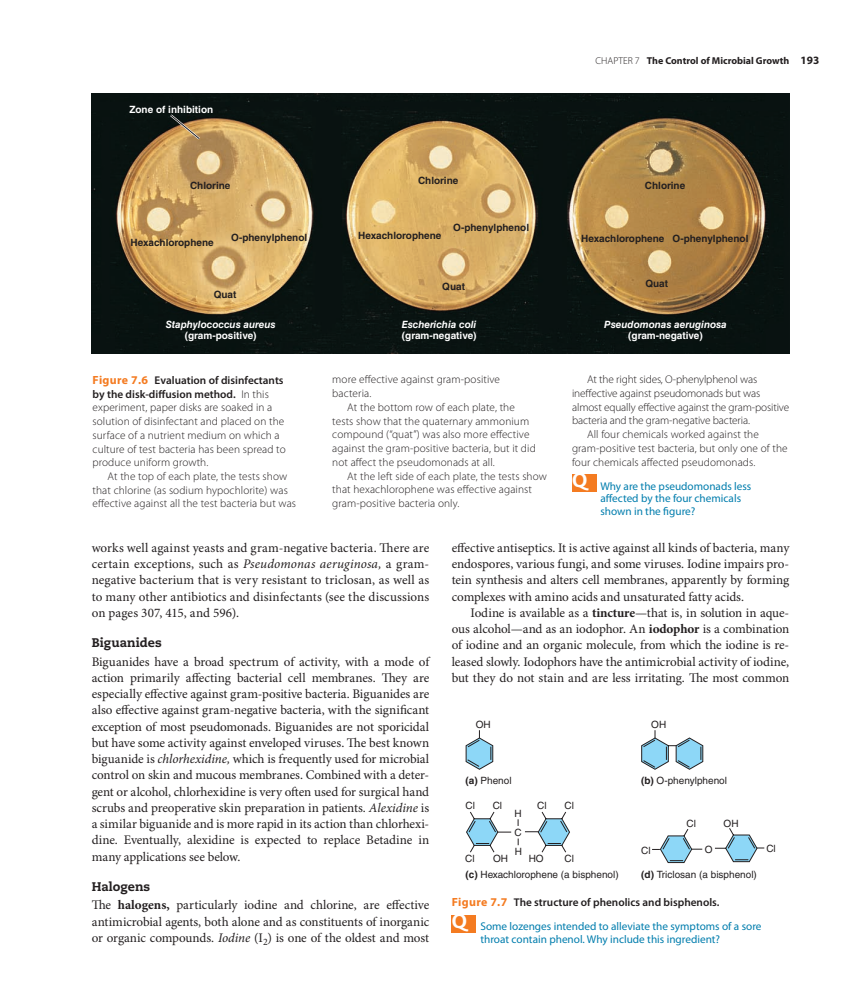
<style>
.page{position:relative;width:865px;height:1000px;background:#fff}
.page>*{position:absolute;margin:0;border:0;box-sizing:border-box;transform-origin:0 0}
.t1{font:13.12px/16.2px "Minion Pro";letter-spacing:-.005em;color:#231f20;text-align:justify}
.t2{font:800 12.5px "Caecilia LT Std";color:#231f20}
.t3{font:300 11.25px "Myriad Pro";letter-spacing:.01em;color:#231f20}
.t4{font:11.25px/12.5px "Myriad Pro";color:#007dad}
.t5{font:300 11.25px "Myriad Pro";letter-spacing:-.01em;color:#231f20}
.t6{font:600 11.25px "Myriad Pro";color:#231f20}
.t7{font:700 10px "Helvetica LT Std";color:#231f20}
.t8{font:10px/15.2px "Helvetica LT Std";color:#231f20}
.t9{font:italic 700 10px/11.2px "Helvetica LT Std";color:#fff;text-align:center}
.t10{font:700 10px "Myriad Pro";color:#231f20}
.t11{font:700 10px "Helvetica LT Std";color:#fff}
.s1{font-weight:300}
.s2{font-size:11.25px}
.s3{font-style:normal}
.s4{font-weight:700;font-size:11.88px;color:#f47b21}
.s5{font-style:italic}
.s6{font-weight:700}
.s7{font-weight:600;color:#231f20}
</style>
<div class="page">
<svg style="left:465px;top:730px;width:227px;height:33px"></svg>
<svg style="left:467px;top:739px;width:291px;height:123px"></svg>
<div style="left:452px;top:915px;width:24px;height:17px;background:#f47b21"></div>
<img style="left:92px;top:93px;width:697px;height:260px">
<svg style="left:168px;top:112px;width:34px;height:30px"></svg>
<div style="left:572px;top:475px;width:24px;height:17px;background:#f47b21"></div>
<p class="t10" style="left:595px;top:54px;width:225px"><span class="s1">Chapter 7</span> The Control of Microbial Growth <span class="s2">193</span></p>
<p class="t11" style="left:129px;top:103px;width:85px">Zone of inhibition</p>
<p class="t7" style="left:190px;top:179px;width:42px">Chlorine</p>
<p class="t7" style="left:418px;top:174px;width:42px">Chlorine</p>
<p class="t7" style="left:645px;top:179px;width:42px">Chlorine</p>
<p class="t7" style="left:130px;top:237px;width:85px">Hexachlorophene</p>
<p class="t7" style="left:231px;top:231px;width:77px">O-phenylphenol</p>
<p class="t7" style="left:214px;top:288px;width:24px">Quat</p>
<p class="t7" style="left:358px;top:230px;width:85px">Hexachlorophene</p>
<p class="t7" style="left:453px;top:221px;width:77px">O-phenylphenol</p>
<p class="t7" style="left:442px;top:281px;width:24px">Quat</p>
<p class="t7" style="left:581px;top:232px;width:169px">Hexachlorophene O-phenylphenol</p>
<p class="t7" style="left:645px;top:277px;width:24px">Quat</p>
<p class="t9" style="left:166px;top:319px;width:111px">Staphylococcus aureus <span class="s3">(gram-positive)</span></p>
<p class="t9" style="left:402px;top:319px;width:76px;text-align:left">Escherichia coli <span class="s3">(gram-negative)</span></p>
<p class="t9" style="left:604px;top:319px;width:124px">Pseudomonas aeruginosa <span class="s3">(gram-negative)</span></p>
<p class="t6" style="left:93px;top:373px;width:193px"><span class="s4">Figure 7.6</span> Evaluation of disinfectants</p>
<p class="t6" style="left:93px;top:387px;width:178px">by the disk-diffusion method. <span class="s1">In this</span></p>
<p class="t3" style="left:93px;top:401px;width:181px">experiment, paper disks are soaked in a</p>
<p class="t3" style="left:93px;top:415px;width:193px">solution of disinfectant and placed on the</p>
<p class="t3" style="left:93px;top:429px;width:189px">surface of a nutrient medium on which a</p>
<p class="t3" style="left:93px;top:443px;width:195px">culture of test bacteria has been spread to</p>
<p class="t3" style="left:93px;top:456px;width:117px">produce uniform growth.</p>
<p class="t3" style="left:108px;top:470px;width:181px">At the top of each plate, the tests show</p>
<p class="t3" style="left:93px;top:484px;width:197px">that chlorine (as sodium hypochlorite) was</p>
<p class="t3" style="left:93px;top:498px;width:205px">effective against all the test bacteria but was</p>
<p class="t3" style="left:332px;top:373px;width:169px">more effective against gram-positive</p>
<p class="t3" style="left:332px;top:387px;width:41px">bacteria.</p>
<p class="t3" style="left:347px;top:401px;width:169px">At the bottom row of each plate, the</p>
<p class="t3" style="left:332px;top:415px;width:198px">tests show that the quaternary ammonium</p>
<p class="t3" style="left:332px;top:428px;width:199px">compound (“quat”) was also more effective</p>
<p class="t3" style="left:332px;top:442px;width:205px">against the gram-positive bacteria, but it did</p>
<p class="t3" style="left:332px;top:456px;width:164px">not affect the pseudomonads at all.</p>
<p class="t3" style="left:347px;top:470px;width:201px">At the left side of each plate, the tests show</p>
<p class="t3" style="left:332px;top:483px;width:201px">that hexachlorophene was effective against</p>
<p class="t3" style="left:332px;top:497px;width:129px">gram-positive bacteria only.</p>
<p class="t5" style="left:587px;top:373px;width:172px">At the right sides, O-phenylphenol was</p>
<p class="t5" style="left:572px;top:387px;width:190px">ineffective against pseudomonads but was</p>
<p class="t5" style="left:572px;top:401px;width:219px">almost equally effective against the gram-positive</p>
<p class="t5" style="left:572px;top:415px;width:180px">bacteria and the gram-negative bacteria.</p>
<p class="t3" style="left:587px;top:428px;width:173px">All four chemicals worked against the</p>
<p class="t3" style="left:572px;top:442px;width:217px">gram-positive test bacteria, but only one of the</p>
<p class="t3" style="left:572px;top:456px;width:185px">four chemicals affected pseudomonads.</p>
<p class="t4" style="left:600px;top:479px;width:153px;text-indent:-28px"><sup>Q</sup> Why are the pseudomonads less affected by the four chemicals shown in the figure?</p>
<p class="t1" style="left:92px;top:540px;width:339px">works well against yeasts and gram-negative bacteria. There are certain exceptions, such as <span class="s5">Pseudomonas aeruginosa,</span> a gram&shy;negative bacterium that is very resistant to triclosan, as well as to many other antibiotics and disinfectants (see the discussions on pages 307, 415, and 596).</p>
<p class="t2" style="left:92px;top:635px;width:72px">Biguanides</p>
<p class="t1" style="left:92px;top:654px;width:339px">Biguanides have a broad spectrum of activity, with a mode of action primarily affecting bacterial cell membranes. They are especially effective against gram-positive bacteria. Biguanides are also effective against gram-negative bacteria, with the significant exception of most pseudomonads. Biguanides are not sporicidal but have some activity against enveloped viruses. The best known biguanide is <span class="s5">chlorhexidine,</span> which is frequently used for microbial control on skin and mucous membranes. Combined with a deter&shy;gent or alcohol, chlorhexidine is very often used for surgical hand scrubs and preoperative skin preparation in patients. <span class="s5">Alexidine</span> is a similar biguanide and is more rapid in its action than chlorhexi&shy;dine. Eventually, alexidine is expected to replace Betadine in many applications see below.</p>
<p class="t2" style="left:92px;top:878px;width:60px">Halogens</p>
<p class="t1" style="left:92px;top:898px;width:339px">The <span class="s6">halogens,</span> particularly iodine and chlorine, are effective antimicrobial agents, both alone and as constituents of inorganic or organic compounds. <span class="s5">Iodine</span> (I<sub>2</sub>) is one of the oldest and most</p>
<p class="t1" style="left:452px;top:540px;width:339px">effective antiseptics. It is active against all kinds of bacteria, many</p>
<p class="t1" style="left:452px;top:556px;width:339px">endospores, various fungi, and some viruses. Iodine impairs pro-</p>
<p class="t1" style="left:452px;top:573px;width:339px">tein synthesis and alters cell membranes, apparently by forming</p>
<p class="t1" style="left:452px;top:589px;width:294px">complexes with amino acids and unsaturated fatty acids.</p>
<p class="t1" style="left:470px;top:605px;width:320px">Iodine is available as a <span class="s6">tincture</span>—that is, in solution in aque-</p>
<p class="t1" style="left:452px;top:621px;width:339px">ous alcohol—and as an iodophor. An <span class="s6">iodophor</span> is a combination</p>
<p class="t1" style="left:452px;top:638px;width:339px">of iodine and an organic molecule, from which the iodine is re-</p>
<p class="t1" style="left:452px;top:654px;width:339px">leased slowly. Iodophors have the antimicrobial activity of iodine,</p>
<p class="t1" style="left:452px;top:670px;width:339px">but they do not stain and are less irritating. The most common</p>
<p class="t8" style="left:476px;top:717px;width:16px">OH</p>
<p class="t8" style="left:651px;top:717px;width:16px">OH</p>
<p class="t8" style="left:465px;top:773px;width:48px"><span class="s6">(a)</span> Phenol</p>
<p class="t8" style="left:641px;top:773px;width:87px"><span class="s6">(b)</span> O-phenylphenol</p>
<p class="t8" style="left:465px;top:798px;width:11px">Cl</p>
<p class="t8" style="left:493px;top:798px;width:11px">Cl</p>
<p class="t8" style="left:537px;top:798px;width:11px">Cl</p>
<p class="t8" style="left:564px;top:798px;width:11px">Cl</p>
<p class="t8" style="left:514px;top:806px;width:9px">H</p>
<p class="t8" style="left:514px;top:825px;width:9px">C</p>
<p class="t8" style="left:687px;top:815px;width:11px">Cl</p>
<p class="t8" style="left:724px;top:815px;width:16px">OH</p>
<p class="t8" style="left:641px;top:843px;width:11px">Cl</p>
<p class="t8" style="left:766px;top:840px;width:11px">Cl</p>
<p class="t8" style="left:641px;top:866px;width:117px"><span class="s6">(d)</span> Triclosan (a bisphenol)</p>
<p class="t8" style="left:515px;top:844px;width:9px">H</p>
<p class="t8" style="left:705px;top:842px;width:9px">O</p>
<p class="t8" style="left:465px;top:851px;width:11px">Cl</p>
<p class="t8" style="left:493px;top:851px;width:16px">OH</p>
<p class="t8" style="left:465px;top:851px;width:155px;text-indent:63px">HO<br><span class="s6">(c)</span> Hexachlorophene (a bisphenol)</p>
<p class="t8" style="left:564px;top:851px;width:11px">Cl</p>
<p class="t4" style="left:452px;top:890px;width:311px;line-height:23.8px"><span class="s4">Figure 7.7</span> <span class="s7">The structure of phenolics and bisphenols.<br></span><sup>Q</sup> Some lozenges intended to alleviate the symptoms of a sore</p>
<p class="t4" style="left:480px;top:932px;width:241px">throat contain phenol. Why include this ingredient?</p>
</div>
